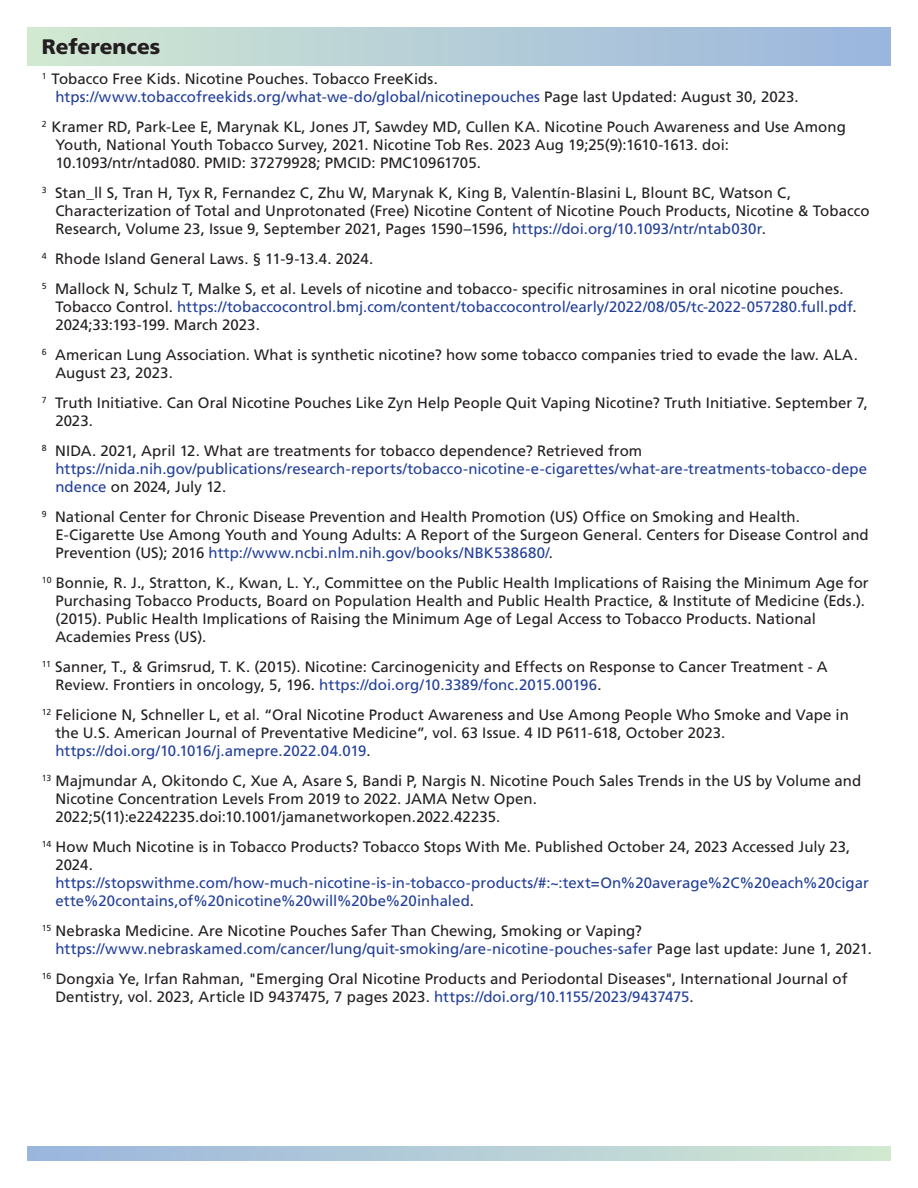
<style>
.page{position:relative;width:918px;height:1188px;background:#fff}
.page>*{position:absolute;margin:0;border:0;box-sizing:border-box;transform-origin:0 0}
.t1{font:900 21px "Frutiger LT Std";color:#231f20}
.t2{font:15px/18px "Frutiger LT Std";color:#231f20}
.t3{font:15px/18px "Frutiger LT Std";color:#223f99}
.s1{color:#223f99}
.s2{color:#231f20}
</style>
<div class="page">
<svg style="left:27px;top:1146px;width:864px;height:15px;background:#b5ced7"></svg>
<div style="left:27px;top:27px;width:864px;height:38px;background:linear-gradient(to right,#d1e8d1,#9ab5de)"></div>
<h1 class="t1" style="left:42px;top:34px;width:120px">References</h1>
<p class="t2" style="left:55px;top:70px;width:745px;text-indent:-14px"><sup>1</sup> Tobacco Free Kids. Nicotine Pouches. Tobacco FreeKids. <span class="s1">htps://www.tobaccofreekids.org/what-we-do/global/nicotinepouches</span> Page last Updated: August 30, 2023.</p>
<p class="t2" style="left:55px;top:118px;width:792px;text-indent:-14px"><sup>2</sup> Kramer RD, Park-Lee E, Marynak KL, Jones JT, Sawdey MD, Cullen KA. Nicotine Pouch Awareness and Use Among<br>Youth, National Youth Tobacco Survey, 2021. Nicotine Tob Res. 2023 Aug 19;25(9):1610-1613. doi:<br>10.1093/ntr/ntad080. PMID: 37279928; PMCID: PMC10961705.</p>
<p class="t2" style="left:55px;top:184px;width:816px;text-indent:-14px"><sup>3</sup> Stan_ll S, Tran H, Tyx R, Fernandez C, Zhu W, Marynak K, King B, Valentín-Blasini L, Blount BC, Watson C,<br>Characterization of Total and Unprotonated (Free) Nicotine Content of Nicotine Pouch Products, Nicotine &amp; Tobacco<br>Research, Volume 23, Issue 9, September 2021, Pages 1590–1596, <span class="s1">https://doi.org/10.1093/ntr/ntab030r</span>.</p>
<p class="t2" style="left:42px;top:244px;width:803px;line-height:30px"><sup>4</sup> Rhode Island General Laws. § 11-9-13.4. 2024.<br><sup>5</sup> Mallock N, Schulz T, Malke S, et al. Levels of nicotine and tobacco- specific nitrosamines in oral nicotine pouches.</p>
<p class="t3" style="left:55px;top:298px;width:803px"><span class="s2">Tobacco Control.</span> https://tobaccocontrol.bmj.com/content/tobaccocontrol/early/2022/08/05/tc-2022-057280.full.pdf<span class="s2">.<br>2024;33:193-199. March 2023.</span></p>
<p class="t2" style="left:55px;top:346px;width:804px;text-indent:-14px"><sup>6</sup> American Lung Association. What is synthetic nicotine? how some tobacco companies tried to evade the law. ALA.<br>August 23, 2023.</p>
<p class="t2" style="left:55px;top:394px;width:814px;text-indent:-14px"><sup>7</sup> Truth Initiative. Can Oral Nicotine Pouches Like Zyn Help People Quit Vaping Nicotine? Truth Initiative. September 7,<br>2023.</p>
<p class="t3" style="left:55px;top:442px;width:813px;text-indent:-14px"><sup>8</sup> <span class="s2">NIDA. 2021, April 12. What are treatments for tobacco dependence? Retrieved from </span>https://nida.nih.gov/publications/research-reports/tobacco-nicotine-e-cigarettes/what-are-treatments-tobacco-depe ndence <span class="s2">on 2024, July 12.</span></p>
<p class="t2" style="left:55px;top:508px;width:815px;text-indent:-14px"><sup>9</sup> National Center for Chronic Disease Prevention and Health Promotion (US) Office on Smoking and Health.<br>E-Cigarette Use Among Youth and Young Adults: A Report of the Surgeon General. Centers for Disease Control and<br>Prevention (US); 2016 <span class="s1">http://www.ncbi.nlm.nih.gov/books/NBK538680/</span>.</p>
<p class="t2" style="left:55px;top:574px;width:815px;text-indent:-14px"><sup>10</sup> Bonnie, R. J., Stratton, K., Kwan, L. Y., Committee on the Public Health Implications of Raising the Minimum Age for Purchasing Tobacco Products, Board on Population Health and Public Health Practice, &amp; Institute of Medicine (Eds.). (2015). Public Health Implications of Raising the Minimum Age of Legal Access to Tobacco Products. National Academies Press (US).</p>
<p class="t2" style="left:55px;top:658px;width:774px;text-indent:-14px"><sup>11</sup> Sanner, T., &amp; Grimsrud, T. K. (2015). Nicotine: Carcinogenicity and Effects on Response to Cancer Treatment - A<br>Review. Frontiers in oncology, 5, 196. <span class="s1">https://doi.org/10.3389/fonc.2015.00196</span>.</p>
<p class="t2" style="left:55px;top:706px;width:795px;text-indent:-14px"><sup>12</sup> Felicione N, Schneller L, et al. “Oral Nicotine Product Awareness and Use Among People Who Smoke and Vape in the U.S. American Journal of Preventative Medicine”, vol. 63 Issue. 4 ID P611-618, October 2023. <span class="s1">https://doi.org/10.1016/j.amepre.2022.04.019</span>.</p>
<p class="t2" style="left:55px;top:772px;width:808px;text-indent:-14px"><sup>13</sup> Majmundar A, Okitondo C, Xue A, Asare S, Bandi P, Nargis N. Nicotine Pouch Sales Trends in the US by Volume and<br>Nicotine Concentration Levels From 2019 to 2022. JAMA Netw Open.<br>2022;5(11):e2242235.doi:10.1001/jamanetworkopen.2022.42235.</p>
<p class="t2" style="left:55px;top:838px;width:797px;text-indent:-13px"><sup>14</sup> How Much Nicotine is in Tobacco Products? Tobacco Stops With Me. Published October 24, 2023 Accessed July 23,<br>2024.</p>
<p class="t3" style="left:55px;top:874px;width:815px">https://stopswithme.com/how-much-nicotine-is-in-tobacco-products/#:~:text=On%20average%2C%20each%20cigar ette%20contains,of%20nicotine%20will%20be%20inhaled<span class="s2">.</span></p>
<p class="t2" style="left:55px;top:922px;width:818px;text-indent:-14px"><sup>15</sup> Nebraska Medicine. Are Nicotine Pouches Safer Than Chewing, Smoking or Vaping? <span class="s1">https://www.nebraskamed.com/cancer/lung/quit-smoking/are-nicotine-pouches-safer</span> Page last update: June 1, 2021.</p>
<p class="t2" style="left:55px;top:970px;width:794px;text-indent:-14px"><sup>16</sup> Dongxia Ye, Irfan Rahman, "Emerging Oral Nicotine Products and Periodontal Diseases", International Journal of<br>Dentistry, vol. 2023, Article ID 9437475, 7 pages 2023. <span class="s1">https://doi.org/10.1155/2023/9437475</span>.</p>
</div>
